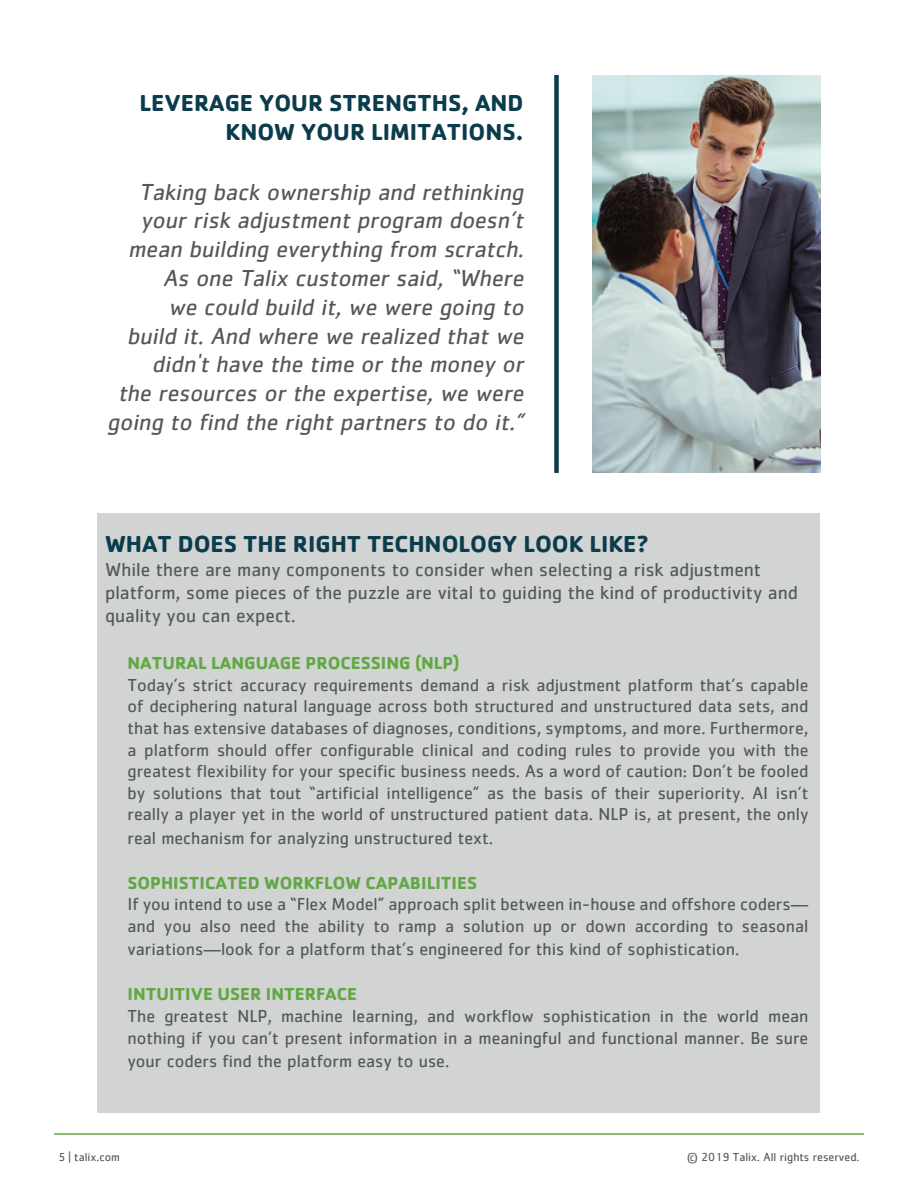
<style>
.page{position:relative;width:918px;height:1188px;background:#fff}
.page>*{position:absolute;margin:0;border:0;box-sizing:border-box;transform-origin:0 0}
.t1{font:italic 24px/28.8px "Cachet Std";color:#54585a;text-align:right}
.t2{font:700 24px/28.8px "Cachet Std";color:#0b3c4b;text-align:right}
.t3{font:19.5px/23.4px "Cachet Std";color:#54585a}
.t4{font:18px/21.6px "Cachet Std";color:#54585a}
.t5{font:700 18px "Cachet Std";color:#61a844}
.t6{font:12px "Cachet Std";color:#54585a}
</style>
<div class="page">
<hr style="left:54px;top:1133px;width:810px;height:2px;background:#61a844">
<div style="left:98px;top:513px;width:722px;height:600px;background:#d2d4d3"></div>
<img style="left:592px;top:75px;width:228px;height:398px">
<div style="left:554px;top:75px;width:5px;height:398px;background:#0b3c4b"></div>
<h1 class="t2" style="left:140px;top:88px;width:385px">LEVERAGE YOUR STRENGTHS, AND<br>KNOW YOUR LIMITATIONS.</h1>
<p class="t1" style="left:107px;top:177px;width:423px">Taking back ownership and rethinking your risk adjustment program doesn’t mean building everything from scratch.<br>As one Talix customer said, “Where<br>we could build it, we were going to<br>build it. And where we realized that we didn't have the time or the money or<br>the resources or the expertise, we were going to find the right partners to do it.”</p>
<h1 class="t2" style="left:105px;top:529px;width:545px">WHAT DOES THE RIGHT TECHNOLOGY LOOK LIKE?</h1>
<p class="t3" style="left:105px;top:557px;width:695px">While there are many components to consider when selecting a risk adjustment platform, some pieces of the puzzle are vital to guiding the kind of productivity and quality you can expect.</p>
<p class="t5" style="left:128px;top:651px;width:333px">NATURAL LANGUAGE PROCESSING (NLP)</p>
<p class="t4" style="left:128px;top:674px;width:683px;text-align:justify">Today’s strict accuracy requirements demand a risk adjustment platform that’s capable of deciphering natural language across both structured and unstructured data sets, and that has extensive databases of diagnoses, conditions, symptoms, and more. Furthermore, a platform should offer configurable clinical and coding rules to provide you with the greatest flexibility for your specific business needs. As a word of caution: Don’t be fooled by solutions that tout “artificial intelligence” as the basis of their superiority. AI isn’t really a player yet in the world of unstructured patient data. NLP is, at present, the only</p>
<p class="t4" style="left:128px;top:827px;width:367px">real mechanism for analyzing unstructured text.</p>
<p class="t5" style="left:128px;top:871px;width:351px">SOPHISTICATED WORKFLOW CAPABILITIES</p>
<p class="t4" style="left:128px;top:893px;width:683px">If you intend to use a “Flex Model” approach split between in-house and offshore coders— and you also need the ability to ramp a solution up or down according to seasonal</p>
<p class="t4" style="left:128px;top:938px;width:614px">variations—look for a platform that’s engineered for this kind of sophistication.</p>
<p class="t5" style="left:128px;top:983px;width:231px">INTUITIVE USER INTERFACE</p>
<p class="t4" style="left:128px;top:1005px;width:683px">The greatest NLP, machine learning, and workflow sophistication in the world mean nothing if you can’t present information in a meaningful and functional manner. Be sure</p>
<p class="t4" style="left:128px;top:1050px;width:323px">your coders find the platform easy to use.</p>
<p class="t6" style="left:58px;top:1150px;width:63px">5 | talix.com</p>
<p class="t6" style="left:687px;top:1150px;width:174px">© 2019 Talix. All rights reserved.</p>
</div>
